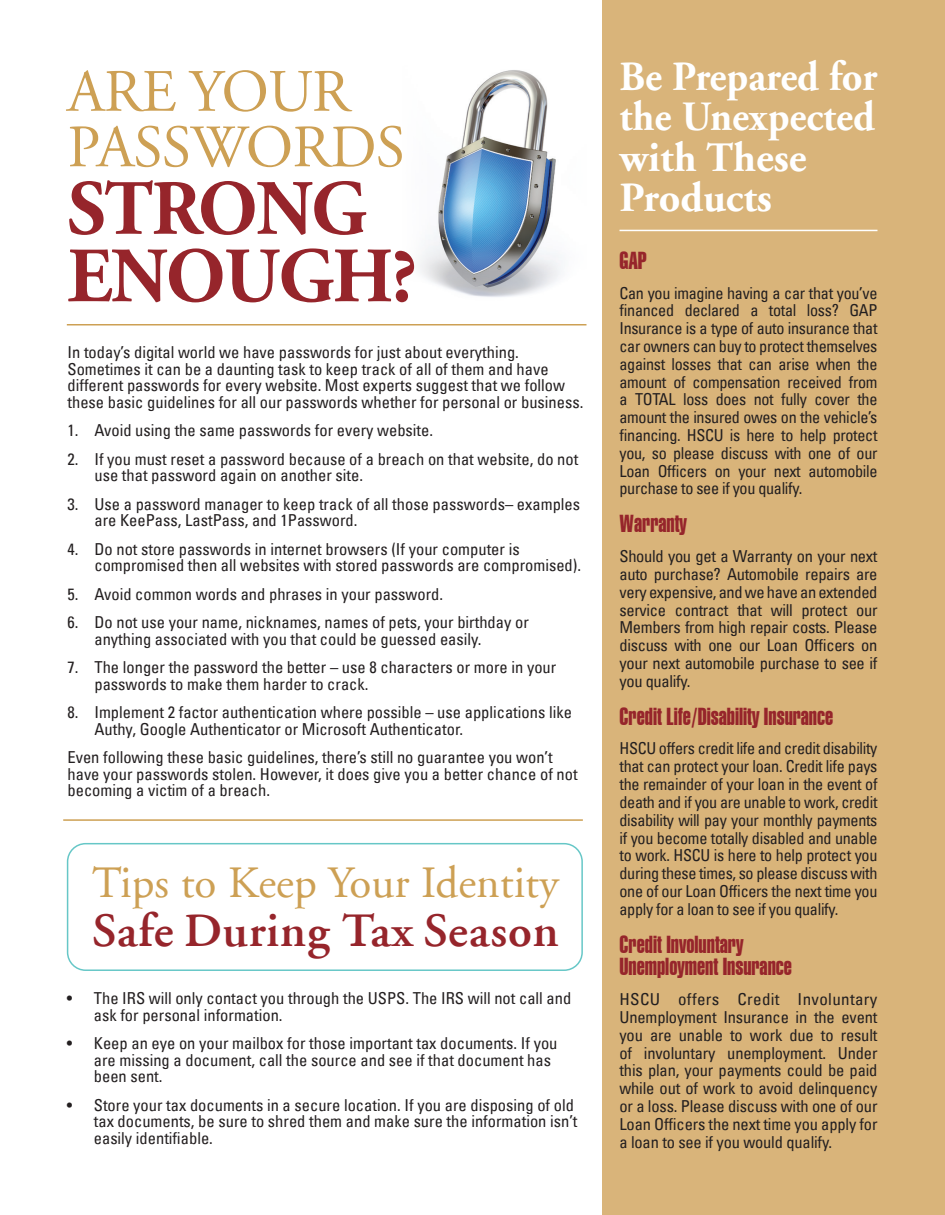
<style>
.page{position:relative;width:945px;height:1215px;background:#fff}
.page>*{position:absolute;margin:0;border:0;box-sizing:border-box;transform-origin:0 0}
.t1{font:78px/67.5px "Adobe Garamond Bold Os F";letter-spacing:-.02em;color:#96252b}
.t2{font:60px/55.5px "Adobe Garamond LT";letter-spacing:-.01em;color:#cda054}
.t3{font:600 48px "Adobe Garamond LT";letter-spacing:.02em;color:#96252b}
.t4{font:45px "Adobe Garamond LT";color:#cda054}
.t5{font:42px/40.5px "Adobe Garamond Bold Os F";color:#fff;scale:.96 1}
.t6{font:24px/22.5px "Swiss 911 BT Extra Compressed";color:#96252b}
.t7{font:condensed 16.5px/17.9px "Univers LT";color:#231f20}
</style>
<div class="page">
<img style="left:419px;top:70px;width:142px;height:227px">
<hr style="left:67px;top:324px;width:519px;height:2px;background:#cda054">
<div style="left:602px;top:0;width:343px;height:1215px;background:#d9b47a"></div>
<hr style="left:620px;top:230px;width:258px;height:1px;background:#fff">
<div style="left:67px;top:843px;width:516px;height:128px;border:2px solid #66c7c7;border-radius:18px"></div>
<hr style="left:63px;top:819px;width:520px;height:2px;background:#cda054">
<h2 class="t2" style="left:68px;top:65px;width:339px">ARE YOUR<br>PASSWORDS</h2>
<h1 class="t1" style="left:68px;top:177px;width:351px">STRONG<br>ENOUGH?</h1>
<p class="t7" style="left:68px;top:344px;width:517px;line-height:16.5px">In today’s digital world we have passwords for just about everything.<br>Sometimes it can be a daunting task to keep track of all of them and have different passwords for every website. Most experts suggest that we follow these basic guidelines for all our passwords whether for personal or business.</p>
<p class="t7" style="left:68px;top:421px;width:367px">1. Avoid using the same passwords for every website.</p>
<p class="t7" style="left:94px;top:450px;width:485px;line-height:16.5px;text-indent:-27px">2. If you must reset a password because of a breach on that website, do not use that password again on another site.</p>
<p class="t7" style="left:94px;top:495px;width:487px;line-height:16.5px;text-indent:-27px">3. Use a password manager to keep track of all those passwords– examples are KeePass, LastPass, and 1Password.</p>
<p class="t7" style="left:94px;top:540px;width:488px;line-height:16.5px;text-indent:-27px">4. Do not store passwords in internet browsers (If your computer is compromised then all websites with stored passwords are compromised).</p>
<p class="t7" style="left:68px;top:585px;width:377px">5. Avoid common words and phrases in your password.</p>
<p class="t7" style="left:94px;top:614px;width:436px;line-height:16.5px;text-indent:-27px">6. Do not use your name, nicknames, names of pets, your birthday or anything associated with you that could be guessed easily.</p>
<p class="t7" style="left:94px;top:659px;width:463px;line-height:16.5px;text-indent:-27px">7. The longer the password the better – use 8 characters or more in your passwords to make them harder to crack.</p>
<p class="t7" style="left:94px;top:704px;width:479px;line-height:16.5px;text-indent:-27px">8. Implement 2 factor authentication where possible – use applications like<br>Authy, Google Authenticator or Microsoft Authenticator.</p>
<p class="t7" style="left:68px;top:749px;width:512px;line-height:16.5px">Even following these basic guidelines, there’s still no guarantee you won’t have your passwords stolen. However, it does give you a better chance of not becoming a victim of a breach.</p>
<h3 class="t4" style="left:92px;top:859px;width:468px">Tips to Keep Your Identity</h3>
<h3 class="t3" style="left:92px;top:905px;width:468px">Safe During Tax Season</h3>
<p class="t7" style="left:94px;top:990px;width:479px;line-height:16.5px;text-indent:-27px">• The IRS will only contact you through the USPS. The IRS will not call and ask for personal information.</p>
<p class="t7" style="left:94px;top:1035px;width:465px;line-height:16.5px;text-indent:-27px">• Keep an eye on your mailbox for those important tax documents. If you are missing a document, call the source and see if that document has been sent.</p>
<p class="t7" style="left:94px;top:1096px;width:485px;line-height:16.5px;text-indent:-27px">• Store your tax documents in a secure location. If you are disposing of old tax documents, be sure to shred them and make sure the information isn’t easily identifiable.</p>
<h3 class="t5" style="left:620px;top:57px;width:270px">Be Prepared for the Unexpected with These<br>Products</h3>
<h3 class="t6" style="left:620px;top:249px;width:29px">GAP</h3>
<p class="t7" style="left:620px;top:284px;width:260px;text-align:justify">Can you imagine having a car that you’ve financed declared a total loss? GAP Insurance is a type of auto insurance that car owners can buy to protect themselves against losses that can arise when the amount of compensation received from a TOTAL loss does not fully cover the amount the insured owes on the vehicle’s financing. HSCU is here to help protect you, so please discuss with one of our Loan Officers on your next automobile purchase to see if you qualify.</p>
<h3 class="t6" style="left:620px;top:513px;width:69px">Warranty</h3>
<p class="t7" style="left:620px;top:547px;width:260px;text-align:justify">Should you get a Warranty on your next auto purchase? Automobile repairs are very expensive, and we have an extended service contract that will protect our Members from high repair costs. Please discuss with one our Loan Officers on your next automobile purchase to see if you qualify.</p>
<h3 class="t6" style="left:620px;top:705px;width:215px">Credit Life/Disability Insurance</h3>
<p class="t7" style="left:620px;top:739px;width:260px;text-align:justify">HSCU offers credit life and credit disability that can protect your loan. Credit life pays the remainder of your loan in the event of death and if you are unable to work, credit disability will pay your monthly payments if you become totally disabled and unable to work. HSCU is here to help protect you during these times, so please discuss with one of our Loan Officers the next time you apply for a loan to see if you qualify.</p>
<h3 class="t6" style="left:620px;top:933px;width:174px">Credit Involuntary<br>Unemployment Insurance</h3>
<p class="t7" style="left:620px;top:990px;width:260px;text-align:justify">HSCU offers Credit Involuntary Unemployment Insurance in the event you are unable to work due to result of involuntary unemployment. Under this plan, your payments could be paid while out of work to avoid delinquency or a loss. Please discuss with one of our Loan Officers the next time you apply for a loan to see if you would qualify.</p>
</div>
